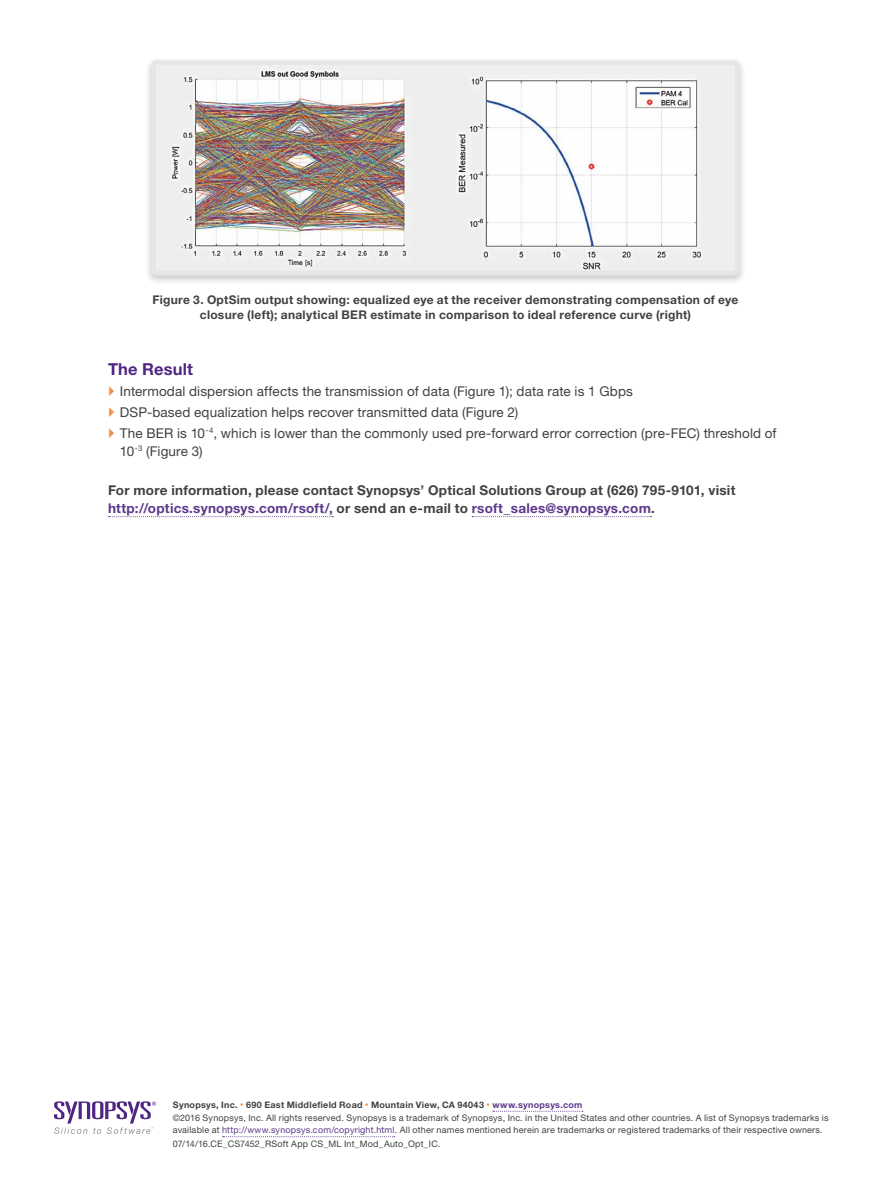
<style>
.page{position:relative;width:891px;height:1188px;background:#fff}
.page>*{position:absolute;margin:0;border:0;box-sizing:border-box;transform-origin:0 0}
._02_Subhead_level_1{font:700 16.5px "Helvetica Neue LT Std";letter-spacing:.01em;color:#4f2683}
.t1{font:13.5px/18px "Helvetica Neue LT Std";letter-spacing:.01em;color:#414042}
._03_Body_copy__More{font:700 13.5px/18px "Helvetica Neue LT Std";letter-spacing:.02em;color:#414042}
._05_Figure_caption{font:700 12px/15px "Helvetica Neue LT Std";letter-spacing:.025em;color:#414042;text-align:center}
.Boilerplate__Mousety{font:9px/12px "Helvetica Neue LT Std";letter-spacing:.02em;color:#414042}
.Boilerplate__Address{font:700 9px "Helvetica Neue LT Std";letter-spacing:.03em;color:#414042}
.s1{color:#5c388b}
.s2{font-weight:400;font-size:6.75px;color:#f68e45}
</style>
<div class="page">
<svg style="left:493px;top:1111px;width:90px;height:1px"></svg>
<svg style="left:223px;top:1136px;width:172px;height:1px"></svg>
<svg style="left:54px;top:1101px;width:102px;height:33px"></svg>
<svg style="left:108px;top:516px;width:225px;height:1px"></svg>
<svg style="left:472px;top:516px;width:180px;height:1px"></svg>
<svg style="left:151px;top:61px;width:589px;height:215px;background:#e6e6e6"></svg>
<img style="left:157px;top:66px;width:577px;height:204px">
<p class="_05_Figure_caption" style="left:152px;top:292px;width:588px">Figure 3. OptSim output showing: equalized eye at the receiver demonstrating compensation of eye closure (left); analytical BER estimate in comparison to ideal reference curve (right)</p>
<p class="_02_Subhead_level_1" style="left:108px;top:358px;width:87px">The Result</p>
<p class="t1" style="left:120px;top:382px;width:515px">Intermodal dispersion affects the transmission of data (Figure 1); data rate is 1 Gbps</p>
<p class="t1" style="left:120px;top:403px;width:400px">DSP-based equalization helps recover transmitted data (Figure 2)</p>
<p class="t1" style="left:120px;top:424px;width:658px">The BER is 10<sup>-4</sup>, which is lower than the commonly used pre-forward error correction (pre-FEC) threshold of<br>10<sup>-3</sup> (Figure 3)</p>
<p class="_03_Body_copy__More" style="left:108px;top:480px;width:629px">For more information, please contact Synopsys’ Optical Solutions Group at (626) 795-9101, visit <span class="s1">http://optics.synopsys.com/rsoft/,</span> or send an e-mail to <span class="s1">rsoft_sales@synopsys.com</span>.</p>
<p class="Boilerplate__Address" style="left:173px;top:1099px;width:411px">Synopsys, Inc. <span class="s2">•</span> 690 East Middlefield Road <span class="s2">•</span> Mountain View, CA 94043 <span class="s2">•</span> <span class="s1">www.synopsys.com</span></p>
<p class="Boilerplate__Mousety" style="left:173px;top:1112px;width:657px">©2016 Synopsys, Inc. All rights reserved. Synopsys is a trademark of Synopsys, Inc. in the United States and other countries. A list of Synopsys trademarks is available at <span class="s1">http://www.synopsys.com/copyright.html</span>. All other names mentioned herein are trademarks or registered trademarks of their respective owners.</p>
<p class="Boilerplate__Mousety" style="left:173px;top:1138px;width:269px">07/14/16.CE_CS7452_RSoft App CS_ML Int_Mod_Auto_Opt_IC.</p>
</div>
